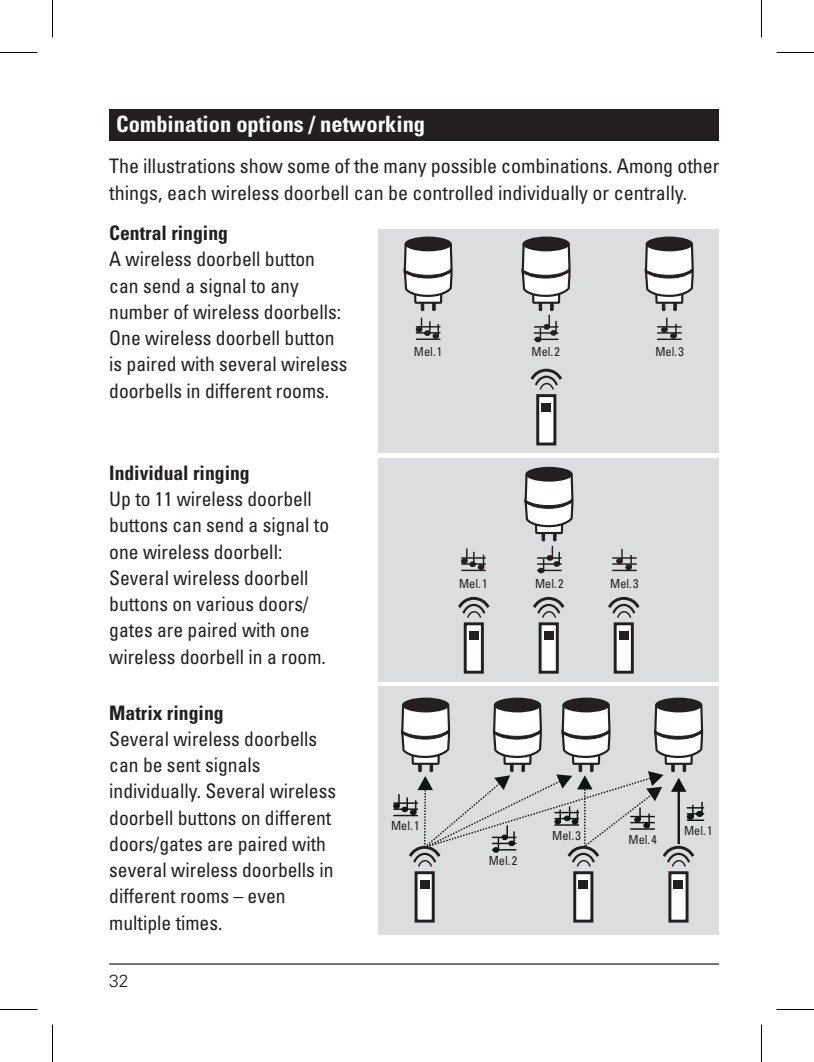
<style>
.page{position:relative;width:814px;height:1062px;background:#fff}
.page>*{position:absolute;margin:0;border:0;box-sizing:border-box;transform-origin:0 0}
.t1{font:700 condensed 22.5px "Univers LT Std";color:#fff}
.t2{font:condensed 20px/26.2px "Univers LT Std";color:#231f20}
.t3{font:700 condensed 20px "Univers LT Std";color:#231f20}
.t4{font:300 17.5px "Univers LT Std";color:#231f20}
.t5{font:condensed 12.5px "Univers LT Std";color:#231f20}
</style>
<div class="page">
<hr style="left:109px;top:963px;width:610px;height:1px;background:#231f20">
<div style="left:109px;top:109px;width:610px;height:32px;background:#231f20"></div>
<div style="left:378px;top:458px;width:341px;height:224px;background:#dcdddf"></div>
<hr style="left:461px;top:563px;width:25px;height:2px;background:#231f20">
<hr style="left:461px;top:569px;width:25px;height:2px;background:#231f20">
<hr style="left:461px;top:557px;width:25px;height:2px;background:#231f20">
<svg style="left:612px;top:549px;width:25px;height:22px"></svg>
<svg style="left:461px;top:548px;width:23px;height:22px"></svg>
<svg style="left:458px;top:596px;width:32px;height:22px"></svg>
<div style="left:465px;top:624px;width:17px;height:48px;background:#fff"></div>
<div style="left:464px;top:622px;width:20px;height:51px;border:3px solid #231f20"></div>
<div style="left:469px;top:631px;width:10px;height:8px;background:#231f20"></div>
<svg style="left:608px;top:596px;width:31px;height:22px"></svg>
<div style="left:615px;top:624px;width:17px;height:48px;background:#fff"></div>
<div style="left:613px;top:622px;width:21px;height:51px;border:3px solid #231f20"></div>
<div style="left:619px;top:631px;width:9px;height:8px;background:#231f20"></div>
<svg style="left:533px;top:596px;width:32px;height:22px"></svg>
<div style="left:540px;top:624px;width:17px;height:48px;background:#fff"></div>
<div style="left:538px;top:622px;width:21px;height:51px;border:3px solid #231f20"></div>
<div style="left:544px;top:631px;width:9px;height:8px;background:#231f20"></div>
<div style="left:525px;top:467px;width:47px;height:15px;background:#231f20;border-radius:50%"></div>
<svg style="left:524px;top:469px;width:49px;height:104px"></svg>
<div style="left:378px;top:229px;width:341px;height:224px;background:#dcdddf"></div>
<hr style="left:657px;top:338px;width:24px;height:2px;background:#231f20">
<svg style="left:657px;top:318px;width:24px;height:20px"></svg>
<hr style="left:416px;top:338px;width:24px;height:2px;background:#231f20">
<div style="left:432px;top:333px;width:7px;height:6px;border:1px solid #231f20;border-radius:50%"></div>
<svg style="left:416px;top:318px;width:24px;height:20px"></svg>
<div style="left:404px;top:237px;width:48px;height:14px;background:#231f20;border-radius:50%"></div>
<svg style="left:404px;top:239px;width:48px;height:72px"></svg>
<div style="left:522px;top:237px;width:48px;height:14px;background:#231f20;border-radius:50%"></div>
<svg style="left:522px;top:239px;width:48px;height:103px"></svg>
<div style="left:645px;top:237px;width:48px;height:14px;background:#231f20;border-radius:50%"></div>
<svg style="left:645px;top:239px;width:49px;height:72px"></svg>
<svg style="left:530px;top:368px;width:32px;height:22px"></svg>
<div style="left:538px;top:396px;width:17px;height:48px;background:#fff"></div>
<div style="left:536px;top:394px;width:20px;height:51px;border:3px solid #231f20"></div>
<div style="left:541px;top:403px;width:10px;height:8px;background:#231f20"></div>
<div style="left:378px;top:686px;width:341px;height:248px;background:#dcdddf"></div>
<div style="left:416px;top:872px;width:17px;height:49px;background:#fff"></div>
<div style="left:414px;top:871px;width:21px;height:51px;border:3px solid #231f20"></div>
<div style="left:419px;top:880px;width:10px;height:8px;background:#231f20"></div>
<div style="left:575px;top:872px;width:17px;height:49px;background:#fff"></div>
<div style="left:573px;top:871px;width:20px;height:51px;border:3px solid #231f20"></div>
<div style="left:578px;top:880px;width:10px;height:8px;background:#231f20"></div>
<div style="left:670px;top:872px;width:17px;height:49px;background:#fff"></div>
<div style="left:668px;top:871px;width:20px;height:51px;border:3px solid #231f20"></div>
<div style="left:673px;top:880px;width:10px;height:8px;background:#231f20"></div>
<svg style="left:402px;top:697px;width:47px;height:15px"></svg>
<svg style="left:494px;top:697px;width:47px;height:15px"></svg>
<svg style="left:655px;top:697px;width:47px;height:15px"></svg>
<svg style="left:562px;top:697px;width:47px;height:15px"></svg>
<svg style="left:393px;top:700px;width:311px;height:167px"></svg>
<hr style="left:0;top:52px;width:38px;height:1px;background:#000">
<hr style="left:776px;top:52px;width:38px;height:1px;background:#000">
<hr style="left:0;top:1009px;width:38px;height:1px;background:#000">
<hr style="left:776px;top:1009px;width:38px;height:1px;background:#000">
<hr style="left:52px;top:0;width:1px;height:37px;background:#000">
<hr style="left:52px;top:1024px;width:1px;height:38px;background:#000">
<hr style="left:761px;top:0;width:1px;height:37px;background:#000">
<hr style="left:761px;top:1024px;width:1px;height:38px;background:#000">
<p class="t1" style="left:116px;top:110px;width:310px">Combination options / networking</p>
<p class="t1" style="left:116px;top:110px;width:13px">x</p>
<p class="t2" style="left:109px;top:153px;width:611px">The illustrations show some of the many possible combinations. Among other things, each wireless doorbell can be controlled individually or centrally.</p>
<p class="t3" style="left:109px;top:221px;width:120px">Central ringing</p>
<p class="t2" style="left:109px;top:246px;width:240px">A wireless doorbell button can send a signal to any number of wireless doorbells:<br>One wireless doorbell button is paired with several wireless doorbells in different rooms.</p>
<p class="t3" style="left:109px;top:460px;width:142px">Individual ringing</p>
<p class="t2" style="left:109px;top:485px;width:221px">Up to 11 wireless doorbell buttons can send a signal to one wireless doorbell:<br>Several wireless doorbell buttons on various doors/ gates are paired with one wireless doorbell in a room.</p>
<p class="t3" style="left:109px;top:700px;width:116px">Matrix ringing</p>
<p class="t2" style="left:109px;top:725px;width:228px">Several wireless doorbells can be sent signals individually. Several wireless doorbell buttons on different doors/gates are paired with several wireless doorbells in different rooms – even multiple times.</p>
<p class="t4" style="left:109px;top:970px;width:21px">32</p>
<p class="t5" style="left:414px;top:344px;width:30px">Mel. 1</p>
<p class="t5" style="left:531px;top:344px;width:30px">Mel. 2</p>
<p class="t5" style="left:655px;top:344px;width:30px">Mel. 3</p>
<p class="t5" style="left:459px;top:575px;width:30px">Mel. 1</p>
<p class="t5" style="left:535px;top:575px;width:30px">Mel. 2</p>
<p class="t5" style="left:610px;top:575px;width:30px">Mel. 3</p>
<p class="t5" style="left:391px;top:818px;width:30px">Mel. 1</p>
<p class="t5" style="left:489px;top:853px;width:30px">Mel. 2</p>
<p class="t5" style="left:552px;top:828px;width:30px">Mel. 3</p>
<p class="t5" style="left:628px;top:832px;width:30px">Mel. 4</p>
<p class="t5" style="left:684px;top:823px;width:30px">Mel. 1</p>
</div>
